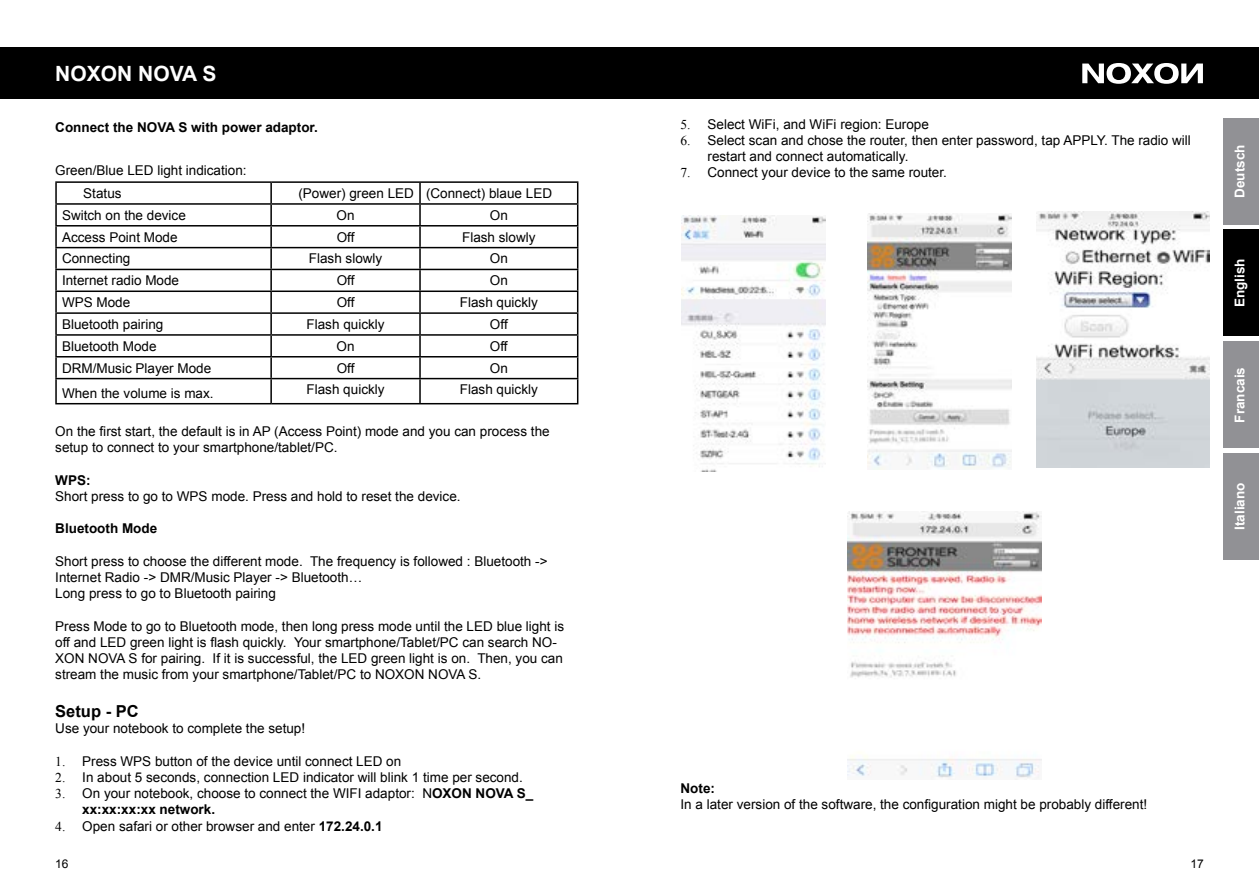
<style>
.page{position:relative;width:1259px;height:893px;background:#fff}
.page>*{position:absolute;margin:0;border:0;box-sizing:border-box;transform-origin:0 0}
.t1{font:700 21px "Arial";color:#fff}
.t2{font:700 16.5px "Arial";color:#000}
.t3{font:13.5px/16.2px "Arial";color:#000}
.t4{font:700 13.5px "Arial";color:#000}
.t5{font:700 13.5px "Arial";color:#fff}
.t6{font:12px "Arial";color:#000}
.s1{font-family:"Times New Roman"}
.s2{font-weight:700}
</style>
<div class="page">
<div style="left:1222px;top:453px;width:37px;height:106px;background:#919195"></div>
<div style="left:1222px;top:341px;width:37px;height:107px;background:#919195"></div>
<div style="left:1222px;top:118px;width:37px;height:107px;background:#919195"></div>
<div style="left:1222px;top:230px;width:37px;height:106px;background:#000"></div>
<div style="left:0;top:48px;width:1259px;height:51px;background:#000"></div>
<svg style="left:1082px;top:63px;width:121px;height:21px"></svg>
<hr style="left:55px;top:181px;width:216px;height:2px;background:#000">
<hr style="left:55px;top:183px;width:2px;height:20px;background:#000">
<hr style="left:271px;top:181px;width:149px;height:2px;background:#000">
<hr style="left:270px;top:183px;width:2px;height:20px;background:#000">
<hr style="left:420px;top:181px;width:158px;height:2px;background:#000">
<hr style="left:419px;top:183px;width:2px;height:20px;background:#000">
<hr style="left:55px;top:203px;width:216px;height:2px;background:#000">
<hr style="left:55px;top:205px;width:2px;height:20px;background:#000">
<hr style="left:271px;top:203px;width:149px;height:2px;background:#000">
<hr style="left:270px;top:205px;width:2px;height:20px;background:#000">
<hr style="left:420px;top:203px;width:158px;height:2px;background:#000">
<hr style="left:419px;top:205px;width:2px;height:20px;background:#000">
<hr style="left:55px;top:225px;width:216px;height:2px;background:#000">
<hr style="left:55px;top:227px;width:2px;height:20px;background:#000">
<hr style="left:271px;top:225px;width:149px;height:2px;background:#000">
<hr style="left:270px;top:227px;width:2px;height:20px;background:#000">
<hr style="left:420px;top:225px;width:158px;height:2px;background:#000">
<hr style="left:419px;top:227px;width:2px;height:20px;background:#000">
<hr style="left:55px;top:247px;width:216px;height:1px;background:#000">
<hr style="left:55px;top:248px;width:2px;height:21px;background:#000">
<hr style="left:271px;top:247px;width:149px;height:1px;background:#000">
<hr style="left:270px;top:248px;width:2px;height:21px;background:#000">
<hr style="left:420px;top:247px;width:158px;height:1px;background:#000">
<hr style="left:419px;top:248px;width:2px;height:21px;background:#000">
<hr style="left:55px;top:269px;width:216px;height:1px;background:#000">
<hr style="left:55px;top:270px;width:2px;height:21px;background:#000">
<hr style="left:271px;top:269px;width:149px;height:1px;background:#000">
<hr style="left:270px;top:270px;width:2px;height:21px;background:#000">
<hr style="left:420px;top:269px;width:158px;height:1px;background:#000">
<hr style="left:419px;top:270px;width:2px;height:21px;background:#000">
<hr style="left:55px;top:291px;width:216px;height:1px;background:#000">
<hr style="left:55px;top:292px;width:2px;height:20px;background:#000">
<hr style="left:271px;top:291px;width:149px;height:1px;background:#000">
<hr style="left:270px;top:292px;width:2px;height:20px;background:#000">
<hr style="left:420px;top:291px;width:158px;height:1px;background:#000">
<hr style="left:419px;top:292px;width:2px;height:20px;background:#000">
<hr style="left:55px;top:312px;width:216px;height:2px;background:#000">
<hr style="left:55px;top:314px;width:2px;height:20px;background:#000">
<hr style="left:271px;top:312px;width:149px;height:2px;background:#000">
<hr style="left:270px;top:314px;width:2px;height:20px;background:#000">
<hr style="left:420px;top:312px;width:158px;height:2px;background:#000">
<hr style="left:419px;top:314px;width:2px;height:20px;background:#000">
<hr style="left:55px;top:334px;width:216px;height:2px;background:#000">
<hr style="left:55px;top:336px;width:2px;height:20px;background:#000">
<hr style="left:271px;top:334px;width:149px;height:2px;background:#000">
<hr style="left:270px;top:336px;width:2px;height:20px;background:#000">
<hr style="left:420px;top:334px;width:158px;height:2px;background:#000">
<hr style="left:419px;top:336px;width:2px;height:20px;background:#000">
<hr style="left:55px;top:356px;width:216px;height:1px;background:#000">
<hr style="left:55px;top:357px;width:2px;height:21px;background:#000">
<hr style="left:271px;top:356px;width:149px;height:1px;background:#000">
<hr style="left:270px;top:357px;width:2px;height:21px;background:#000">
<hr style="left:420px;top:356px;width:158px;height:1px;background:#000">
<hr style="left:419px;top:357px;width:2px;height:21px;background:#000">
<hr style="left:55px;top:378px;width:216px;height:1px;background:#000">
<hr style="left:55px;top:379px;width:2px;height:24px;background:#000">
<hr style="left:271px;top:378px;width:149px;height:1px;background:#000">
<hr style="left:270px;top:379px;width:2px;height:24px;background:#000">
<hr style="left:420px;top:378px;width:158px;height:1px;background:#000">
<hr style="left:419px;top:379px;width:2px;height:24px;background:#000">
<svg style="left:577px;top:183px;width:1px;height:220px"></svg>
<hr style="left:55px;top:403px;width:216px;height:1px;background:#000">
<hr style="left:271px;top:403px;width:149px;height:1px;background:#000">
<hr style="left:420px;top:403px;width:158px;height:1px;background:#000">
<img style="left:1037px;top:212px;width:172px;height:256px">
<img style="left:847px;top:511px;width:194px;height:267px">
<img style="left:681px;top:216px;width:144px;height:255px">
<img style="left:868px;top:214px;width:144px;height:255px">
<h1 class="t1" style="left:55px;top:59px;width:163px">NOXON NOVA S</h1>
<p class="t4" style="left:55px;top:118px;width:264px">Connect the NOVA S with power adaptor.</p>
<p class="t3" style="left:83px;top:159px;width:165px;line-height:22.6px;text-indent:-28px">Green/Blue LED light indication:<br>Status</p>
<p class="t3" style="left:298px;top:185px;width:255px">(Power) green LED (Connect) blaue LED</p>
<p class="t3" style="left:62px;top:207px;width:125px">Switch on the device</p>
<p class="t3" style="left:336px;top:207px;width:20px">On</p>
<p class="t3" style="left:490px;top:207px;width:20px">On</p>
<p class="t3" style="left:62px;top:229px;width:117px">Access Point Mode</p>
<p class="t3" style="left:337px;top:229px;width:19px">Off</p>
<p class="t3" style="left:462px;top:229px;width:75px">Flash slowly</p>
<p class="t3" style="left:62px;top:251px;width:70px">Connecting</p>
<p class="t3" style="left:309px;top:251px;width:75px">Flash slowly</p>
<p class="t3" style="left:490px;top:251px;width:20px">On</p>
<p class="t3" style="left:62px;top:273px;width:119px">Internet radio Mode</p>
<p class="t3" style="left:337px;top:273px;width:19px">Off</p>
<p class="t3" style="left:490px;top:273px;width:20px">On</p>
<p class="t3" style="left:62px;top:294px;width:70px">WPS Mode</p>
<p class="t3" style="left:337px;top:294px;width:19px">Off</p>
<p class="t3" style="left:460px;top:294px;width:80px">Flash quickly</p>
<p class="t3" style="left:62px;top:316px;width:103px">Bluetooth pairing</p>
<p class="t3" style="left:306px;top:316px;width:80px">Flash quickly</p>
<p class="t3" style="left:490px;top:316px;width:19px">Off</p>
<p class="t3" style="left:62px;top:338px;width:96px">Bluetooth Mode</p>
<p class="t3" style="left:336px;top:338px;width:20px">On</p>
<p class="t3" style="left:490px;top:338px;width:19px">Off</p>
<p class="t3" style="left:62px;top:360px;width:151px">DRM/Music Player Mode</p>
<p class="t3" style="left:337px;top:360px;width:19px">Off</p>
<p class="t3" style="left:490px;top:360px;width:20px">On</p>
<p class="t3" style="left:62px;top:385px;width:153px">When the volume is max.</p>
<p class="t3" style="left:306px;top:382px;width:80px">Flash quickly</p>
<p class="t3" style="left:460px;top:382px;width:80px">Flash quickly</p>
<p class="t3" style="left:55px;top:424px;width:496px">On the first start, the default is in AP (Access Point) mode and you can process the setup to connect to your smartphone/tablet/PC.</p>
<p class="t4" style="left:55px;top:471px;width:37px">WPS:</p>
<p class="t3" style="left:55px;top:488px;width:407px">Short press to go to WPS mode. Press and hold to reset the device.</p>
<p class="t4" style="left:55px;top:520px;width:103px">Bluetooth Mode</p>
<p class="t3" style="left:55px;top:553px;width:494px">Short press to choose the different mode. The frequency is followed : Bluetooth -&gt;<br>Internet Radio -&gt; DMR/Music Player -&gt; Bluetooth…<br>Long press to go to Bluetooth pairing</p>
<p class="t3" style="left:55px;top:618px;width:510px">Press Mode to go to Bluetooth mode, then long press mode until the LED blue light is off and LED green light is flash quickly. Your smartphone/Tablet/PC can search NO-XON NOVA S for pairing. If it is successful, the LED green light is on. Then, you can stream the music from your smartphone/Tablet/PC to NOXON NOVA S.</p>
<p class="t2" style="left:55px;top:700px;width:85px">Setup - PC</p>
<p class="t3" style="left:55px;top:721px;width:251px">Use your notebook to complete the setup!</p>
<p class="t3" style="left:55px;top:753px;width:347px"><span class="s1">1.</span> Press WPS button of the device until connect LED on</p>
<p class="t3" style="left:55px;top:769px;width:469px"><span class="s1">2.</span> In about 5 seconds, connection LED indicator will blink 1 time per second.</p>
<p class="t3" style="left:82px;top:785px;width:452px;text-indent:-27px"><span class="s1">3.</span> On your notebook, choose to connect the WIFI adaptor: N<span class="s2">OXON NOVA S_ xx:xx:xx:xx network.</span></p>
<p class="t3" style="left:55px;top:818px;width:329px"><span class="s1">4.</span> Open safari or other browser and enter <span class="s2">172.24.0.1</span></p>
<p class="t3" style="left:680px;top:116px;width:250px"><span class="s1">5.</span> Select WiFi, and WiFi region: Europe</p>
<p class="t3" style="left:707px;top:132px;width:485px;text-indent:-27px"><span class="s1">6.</span> Select scan and chose the router, then enter password, tap APPLY. The radio will restart and connect automatically.</p>
<p class="t3" style="left:680px;top:165px;width:268px"><span class="s1">7.</span> Connect your device to the same router.</p>
<p class="t4" style="left:680px;top:779px;width:36px">Note:</p>
<p class="t3" style="left:680px;top:797px;width:468px">In a later version of the software, the configuration might be probably different!</p>
<p class="t6" style="left:55px;top:856px;width:15px">16</p>
<p class="t6" style="left:1190px;top:856px;width:15px">17</p>
<p class="t5" style="left:1230px;top:198px;width:55px;rotate:-90deg">Deutsch</p>
<p class="t5" style="left:1230px;top:307px;width:50px;rotate:-90deg">English</p>
<p class="t5" style="left:1230px;top:422px;width:57px;rotate:-90deg">Francais</p>
<p class="t5" style="left:1230px;top:530px;width:49px;rotate:-90deg">Italiano</p>
</div>
